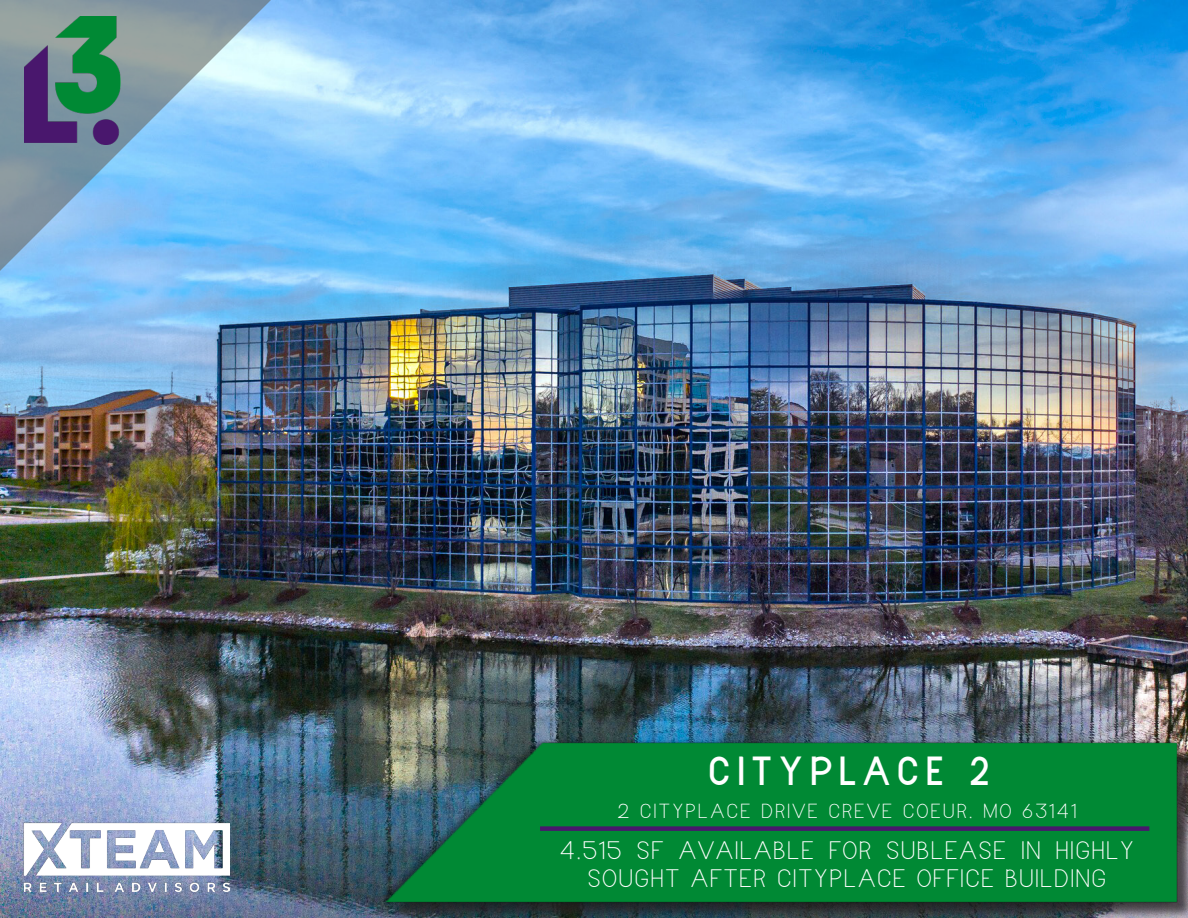
<style>
.page{position:relative;width:1188px;height:918px;background:#fff}
.page>*{position:absolute;margin:0;border:0;box-sizing:border-box;transform-origin:0 0}
.t1{font:39px "Narrenschiff";letter-spacing:.19em;color:#fff}
.t2{font:300 24.3px/28.5px "Narrenschiff";letter-spacing:.07em;color:#fff;text-align:center;scale:1.11 1}
.t3{font:300 19.65px "Narrenschiff";letter-spacing:.11em;color:#fff;scale:1.11 1}
</style>
<div class="page">
<img style="left:1px;top:1px;width:1187px;height:917px">
<svg style="left:0;top:0;width:289px;height:281px;background:#88b9dc"></svg>
<img style="left:25px;top:16px;width:100px;height:129px">
<div style="left:383px;top:743px;width:805px;height:175px;background:#231f20;opacity:.75"></div>
<img style="left:371px;top:735px;width:808px;height:175px">
<div style="left:540px;top:826px;width:609px;height:5px;background:#49176d"></div>
<img style="left:23px;top:821px;width:206px;height:70px">
<p class="t1" style="left:709px;top:748px;width:282px">CITYPLACE 2</p>
<p class="t3" style="left:617px;top:799px;width:415px">2 CITYPLACE DRIVE CREVE COEUR, MO 63141</p>
<p class="t2" style="left:560px;top:836px;width:519px">4,515 SF AVAILABLE FOR SUBLEASE IN HIGHLY<br>SOUGHT AFTER CITYPLACE OFFICE BUILDING</p>
</div>
